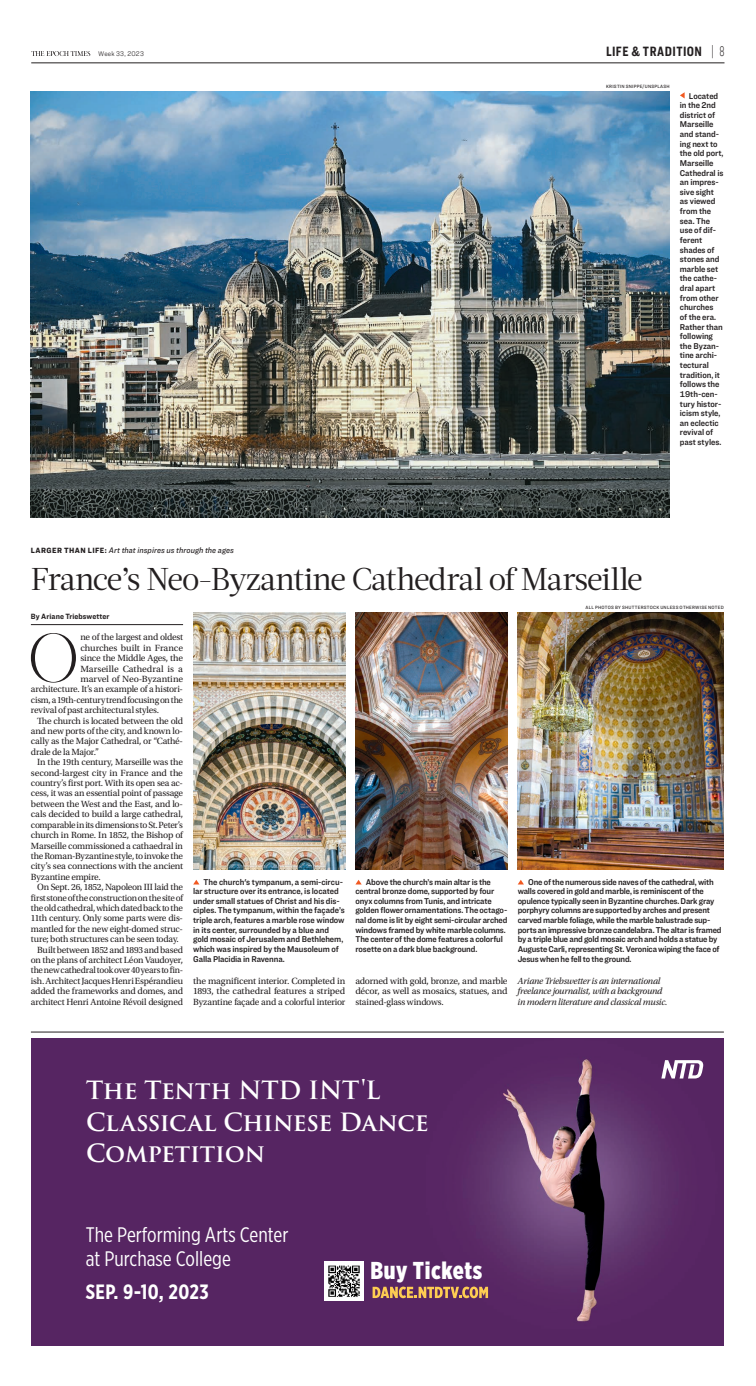
<style>
.page{position:relative;width:756px;height:1386px;background:#fff}
.page>*{position:absolute;margin:0;border:0;box-sizing:border-box;transform-origin:0 0}
.t1{font:300 68.95px "Acta Display";color:#231f20}
.t2{font:31.5px "Acta Deck";letter-spacing:-.035em;color:#231f20}
.t3{font:600 24.5px/31.5px "Trajan Pro 3";letter-spacing:-.01em;color:#fff}
.t4{font:900 24.41px "Gotham X Narrow";letter-spacing:.025em;color:#fff}
.t5{font:21px/24.2px "Gotham X Narrow";color:#fff}
.t6{font:700 20.74px "Gotham X Narrow";letter-spacing:.02em;color:#fff}
.t7{font:700 14px "Ringside Compressed";letter-spacing:.035em;color:#231f20}
.t8{font:9.45px/10.4px "Utopia Std";letter-spacing:-.02em;color:#231f20;text-align:justify}
.t9{font:italic 9.45px/10.4px "Utopia Std";letter-spacing:-.025em;color:#231f20}
.t10{font:9.45px "Utopia Std";letter-spacing:-.02em;color:#231f20;scale:.96 1}
.t11{font:9.45px "Utopia Std";color:#231f20}
.t12{font:8.75px/9.6px "Ringside Narrow Semi";letter-spacing:-.015em;color:#231f20}
.t13{font:8.31px "Ringside Narrow Med Ital";letter-spacing:.005em;color:#231f20}
.t14{font:700 7.88px "Ringside Narrow";letter-spacing:.01em;color:#231f20}
.t15{font:300 7px "Ringside Narrow";letter-spacing:.03em;color:#231f20}
.t16{font:500 4.81px "Ringside Narrow";letter-spacing:.045em;color:#231f20}
.s1{font-weight:100;font-size:14.44px}
.s2{font-family:"Ringside Narrow";font-weight:900;font-size:7.88px}
</style>
<div class="page">
<hr style="left:31px;top:1032px;width:693px;height:1px;background:#231f20">
<hr style="left:31px;top:624px;width:152px;height:1px;background:#231f20">
<img style="left:31px;top:91px;width:639px;height:426px">
<svg style="left:680px;top:92px;width:5px;height:7px"></svg>
<svg style="left:518px;top:880px;width:6px;height:5px"></svg>
<img style="left:518px;top:613px;width:206px;height:257px">
<svg style="left:193px;top:880px;width:6px;height:5px"></svg>
<img style="left:193px;top:613px;width:152px;height:257px">
<svg style="left:355px;top:880px;width:7px;height:5px"></svg>
<img style="left:355px;top:613px;width:153px;height:257px">
<div style="left:31px;top:1038px;width:693px;height:308px;background:#562562"></div>
<img style="left:372px;top:1059px;width:332px;height:263px">
<svg style="left:661px;top:1060px;width:42px;height:19px"></svg>
<img style="left:325px;top:1261px;width:39px;height:40px">
<svg style="left:373px;top:1287px;width:115px;height:11px"></svg>
<svg style="left:32px;top:51px;width:58px;height:5px"></svg>
<hr style="left:31px;top:63px;width:694px;height:1px;background:#231f20">
<p class="t15" style="left:98px;top:49px;width:47px">Week 33, 2023</p>
<h3 class="t7" style="left:606px;top:42px;width:120px">LIFE &amp; TRADITION <span class="s1">| 8</span></h3>
<p class="t15" style="left:604px;top:48px;width:57px">AUG. 16–22, 2023</p>
<p class="t16" style="left:606px;top:83px;width:65px">KRISTIN SNIPPE/UNSPLASH</p>
<p class="t12" style="left:680px;top:91px;width:45px;text-indent:9px">Located in the 2nd district of<br>Marseille and stand&shy;ing next to the old port,<br>Marseille<br>Cathedral is an impres&shy;sive sight as viewed from the sea. The use of dif&shy;ferent shades of stones and marble set the cathe&shy;dral apart from other churches<br>of the era.<br>Rather than following the Byzan&shy;tine archi&shy;tectural tradition, it follows the<br>19th-cen&shy;tury histor&shy;icism style, an eclectic revival of past styles.</p>
<p class="t13" style="left:31px;top:545px;width:205px"><span class="s2">LARGER THAN LIFE:</span> Art that inspires us through the ages</p>
<h2 class="t2" style="left:31px;top:561px;width:613px">France’s Neo-Byzantine Cathedral of Marseille</h2>
<p class="t14" style="left:31px;top:611px;width:80px">By Ariane Triebswetter</p>
<h1 class="t1" style="left:27px;top:618px;width:54px">O</h1>
<p class="t8" style="left:80px;top:632px;width:104px">ne of the largest and oldest</p>
<p class="t8" style="left:80px;top:643px;width:104px">churches built in France</p>
<p class="t8" style="left:80px;top:653px;width:104px">since the Middle Ages, the</p>
<p class="t11" style="left:80px;top:663px;width:104px">Marseille Cathedral is a</p>
<p class="t8" style="left:80px;top:674px;width:104px">marvel of Neo-Byzantine</p>
<p class="t8" style="left:31px;top:684px;width:154px">architecture. It’s an example of a histori-</p>
<p class="t8" style="left:31px;top:695px;width:154px">cism, a 19th-century trend focusing on the</p>
<p class="t8" style="left:31px;top:705px;width:130px">revival of past architectural styles.</p>
<p class="t8" style="left:37px;top:715px;width:147px">The church is located between the old</p>
<p class="t8" style="left:31px;top:726px;width:154px">and new ports of the city, and known lo-</p>
<p class="t8" style="left:31px;top:736px;width:154px">cally as the Major Cathedral, or “Cathé-</p>
<p class="t8" style="left:31px;top:747px;width:70px">drale de la Major.”</p>
<p class="t8" style="left:37px;top:757px;width:147px">In the 19th century, Marseille was the</p>
<p class="t8" style="left:31px;top:768px;width:154px">second-largest city in France and the</p>
<p class="t8" style="left:31px;top:778px;width:154px">country’s first port. With its open sea ac-</p>
<p class="t8" style="left:31px;top:788px;width:154px">cess, it was an essential point of passage</p>
<p class="t8" style="left:31px;top:799px;width:154px">between the West and the East, and lo-</p>
<p class="t8" style="left:31px;top:809px;width:154px">cals decided to build a large cathedral,</p>
<p class="t8" style="left:31px;top:820px;width:154px">comparable in its dimensions to St. Peter’s</p>
<p class="t8" style="left:31px;top:830px;width:154px">church in Rome. In 1852, the Bishop of</p>
<p class="t8" style="left:31px;top:840px;width:154px">Marseille commissioned a cathaedral in</p>
<p class="t8" style="left:31px;top:851px;width:154px">the Roman-Byzantine style, to invoke the</p>
<p class="t8" style="left:31px;top:861px;width:154px">city’s sea connections with the ancient</p>
<p class="t8" style="left:31px;top:872px;width:71px">Byzantine empire.</p>
<p class="t8" style="left:37px;top:882px;width:147px">On Sept. 26, 1852, Napoleon III laid the</p>
<p class="t8" style="left:31px;top:893px;width:154px">first stone of the construction on the site of</p>
<p class="t8" style="left:31px;top:903px;width:154px">the old cathedral, which dated back to the</p>
<p class="t8" style="left:31px;top:913px;width:154px">11th century. Only some parts were dis-</p>
<p class="t8" style="left:31px;top:924px;width:154px">mantled for the new eight-domed struc-</p>
<p class="t8" style="left:31px;top:934px;width:150px">ture; both structures can be seen today.</p>
<p class="t8" style="left:37px;top:945px;width:147px">Built between 1852 and 1893 and based</p>
<p class="t8" style="left:31px;top:955px;width:154px">on the plans of architect Léon Vaudoyer,</p>
<p class="t10" style="left:31px;top:965px;width:160px">the new cathedral took over 40 years to fin-</p>
<p class="t8" style="left:31px;top:976px;width:154px">ish. Architect Jacques Henri Espérandieu</p>
<p class="t8" style="left:31px;top:986px;width:154px">added the frameworks and domes, and</p>
<p class="t8" style="left:31px;top:997px;width:154px">architect Henri Antoine Révoil designed</p>
<p class="t16" style="left:586px;top:604px;width:140px">ALL PHOTOS BY SHUTTERSTOCK UNLESS OTHERWISE NOTED</p>
<p class="t12" style="left:193px;top:877px;width:153px;text-indent:10px">The church's tympanum, a semi-circu&shy;lar structure over its entrance, is located under small statues of Christ and his dis&shy;ciples. The tympanum, within the façade’s triple arch, features a marble rose window in its center, surrounded by a blue and gold mosaic of Jerusalem and Bethlehem, which was inspired by the Mausoleum of Galla Placidia in Ravenna.</p>
<p class="t12" style="left:355px;top:877px;width:154px;text-indent:10px">Above the church’s main altar is the central bronze dome, supported by four onyx columns from Tunis, and intricate golden flower ornamentations. The octago&shy;nal dome is lit by eight semi-circular arched windows framed by white marble columns.<br>The center of the dome features a colorful rosette on a dark blue background.</p>
<p class="t12" style="left:518px;top:877px;width:205px;text-indent:10px">One of the numerous side naves of the cathedral, with walls covered in gold and marble, is reminiscent of the opulence typically seen in Byzantine churches. Dark gray porphyry columns are supported by arches and present carved marble foliage, while the marble balustrade sup&shy;ports an impressive bronze candelabra. The altar is framed by a triple blue and gold mosaic arch and holds a statue by Auguste Carli, representing St. Veronica wiping the face of Jesus when he fell to the ground.</p>
<p class="t8" style="left:193px;top:976px;width:154px">the magnificent interior. Completed in 1893, the cathedral features a striped Byzantine façade and a colorful interior</p>
<p class="t8" style="left:355px;top:976px;width:154px">adorned with gold, bronze, and marble décor, as well as mosaics, statues, and stained-glass windows.</p>
<p class="t9" style="left:518px;top:976px;width:151px">Ariane Triebswetter is an international freelance journalist, with a background in modern literature and classical music.</p>
<h3 class="t3" style="left:86px;top:1075px;width:344px">The Tenth NTD INT'L<br>Classical Chinese Dance<br>Competition</h3>
<h3 class="t5" style="left:86px;top:1222px;width:204px">The Performing Arts Center at Purchase College</h3>
<h3 class="t6" style="left:86px;top:1279px;width:124px">SEP. 9-10, 2023</h3>
<h3 class="t4" style="left:370px;top:1255px;width:113px">Buy Tickets</h3>
</div>
